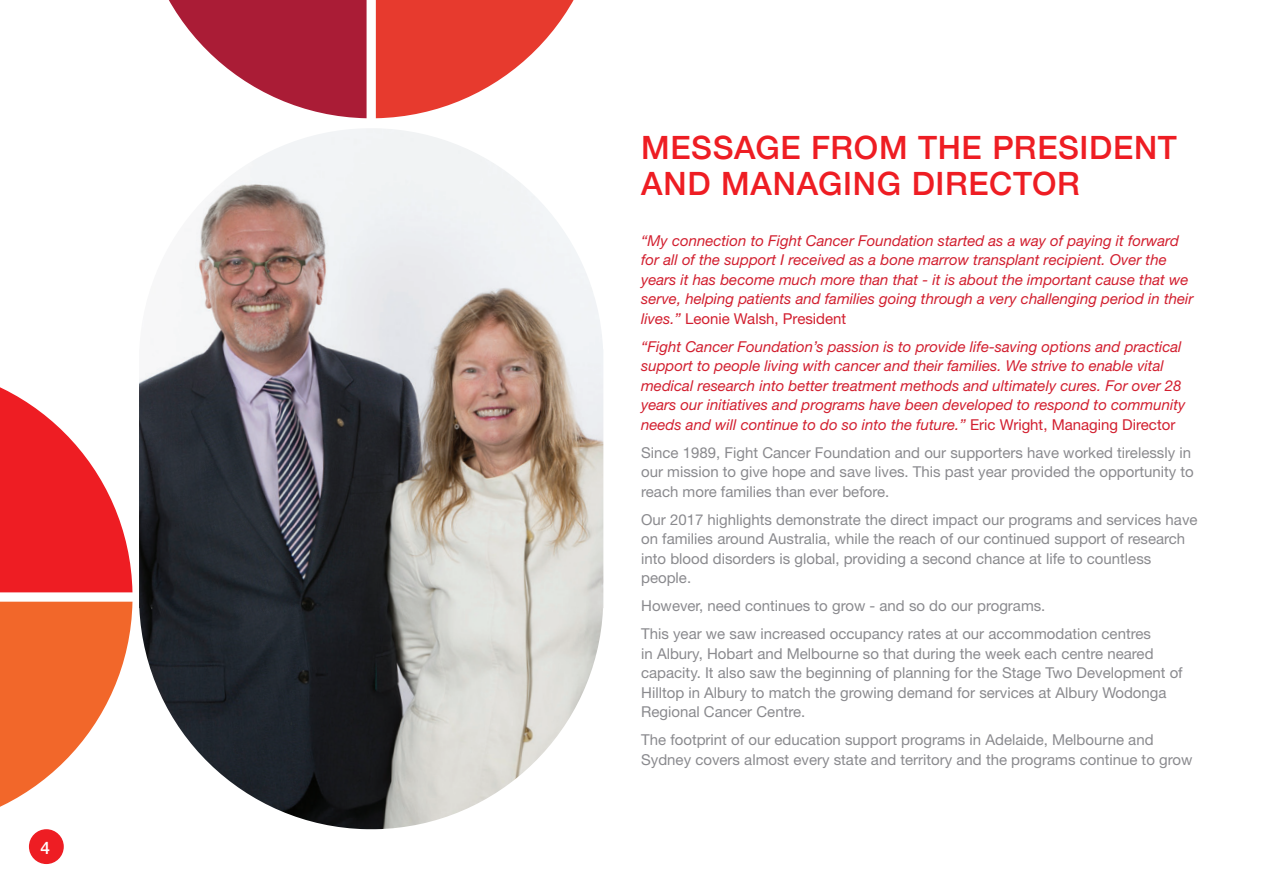
<style>
.page{position:relative;width:1263px;height:893px;background:#fff}
.page>*{position:absolute;margin:0;border:0;box-sizing:border-box;transform-origin:0 0}
.t1{font:500 32.1px/36.5px "Helvetica Neue";letter-spacing:.02em;color:#ee1d23}
.t2{font:500 17.25px "Helvetica Neue";color:#fff}
.t3{font:15px/19.5px "Helvetica Neue";color:#8a8a8e}
.t4{font:italic 15px/19.5px "Helvetica Neue";color:#d21f2f}
.s1{font-style:normal}
</style>
<div class="page">
<img style="left:139px;top:128px;width:464px;height:701px">
<div style="left:29px;top:829px;width:35px;height:35px;background:#ee1d23;border-radius:50%"></div>
<svg style="left:0;top:602px;width:132px;height:205px"></svg>
<svg style="left:169px;top:0;width:198px;height:118px"></svg>
<svg style="left:0;top:387px;width:132px;height:205px"></svg>
<svg style="left:376px;top:0;width:198px;height:118px"></svg>
<p class="t2" style="left:40px;top:834px;width:11px">4</p>
<h1 class="t1" style="left:641px;top:127px;width:537px">MESSAGE FROM THE PRESIDENT<br>AND MANAGING DIRECTOR</h1>
<p class="t4" style="left:641px;top:230px;width:554px">“My connection to Fight Cancer Foundation started as a way of paying it forward for all of the support I received as a bone marrow transplant recipient. Over the years it has become much more than that - it is about the important cause that we serve, helping patients and families going through a very challenging period in their lives.” <span class="s1">Leonie Walsh, President</span></p>
<p class="t4" style="left:641px;top:336px;width:546px">“Fight Cancer Foundation’s passion is to provide life-saving options and practical support to people living with cancer and their families. We strive to enable vital medical research into better treatment methods and ultimately cures. For over 28 years our initiatives and programs have been developed to respond to community needs and will continue to do so into the future.” <span class="s1">Eric Wright, Managing Director</span></p>
<p class="t3" style="left:641px;top:442px;width:554px">Since 1989, Fight Cancer Foundation and our supporters have worked tirelessly in our mission to give hope and save lives. This past year provided the opportunity to reach more families than ever before.</p>
<p class="t3" style="left:641px;top:509px;width:558px">Our 2017 highlights demonstrate the direct impact our programs and services have on families around Australia, while the reach of our continued support of research into blood disorders is global, providing a second chance at life to countless people.</p>
<p class="t3" style="left:641px;top:592px;width:511px;line-height:28px">However, need continues to grow - and so do our programs.<br>This year we saw increased occupancy rates at our accommodation centres</p>
<p class="t3" style="left:641px;top:643px;width:543px">in Albury, Hobart and Melbourne so that during the week each centre neared capacity. It also saw the beginning of planning for the Stage Two Development of Hilltop in Albury to match the growing demand for services at Albury Wodonga Regional Cancer Centre.</p>
<p class="t3" style="left:641px;top:730px;width:553px">The footprint of our education support programs in Adelaide, Melbourne and<br>Sydney covers almost every state and territory and the programs continue to grow</p>
</div>
